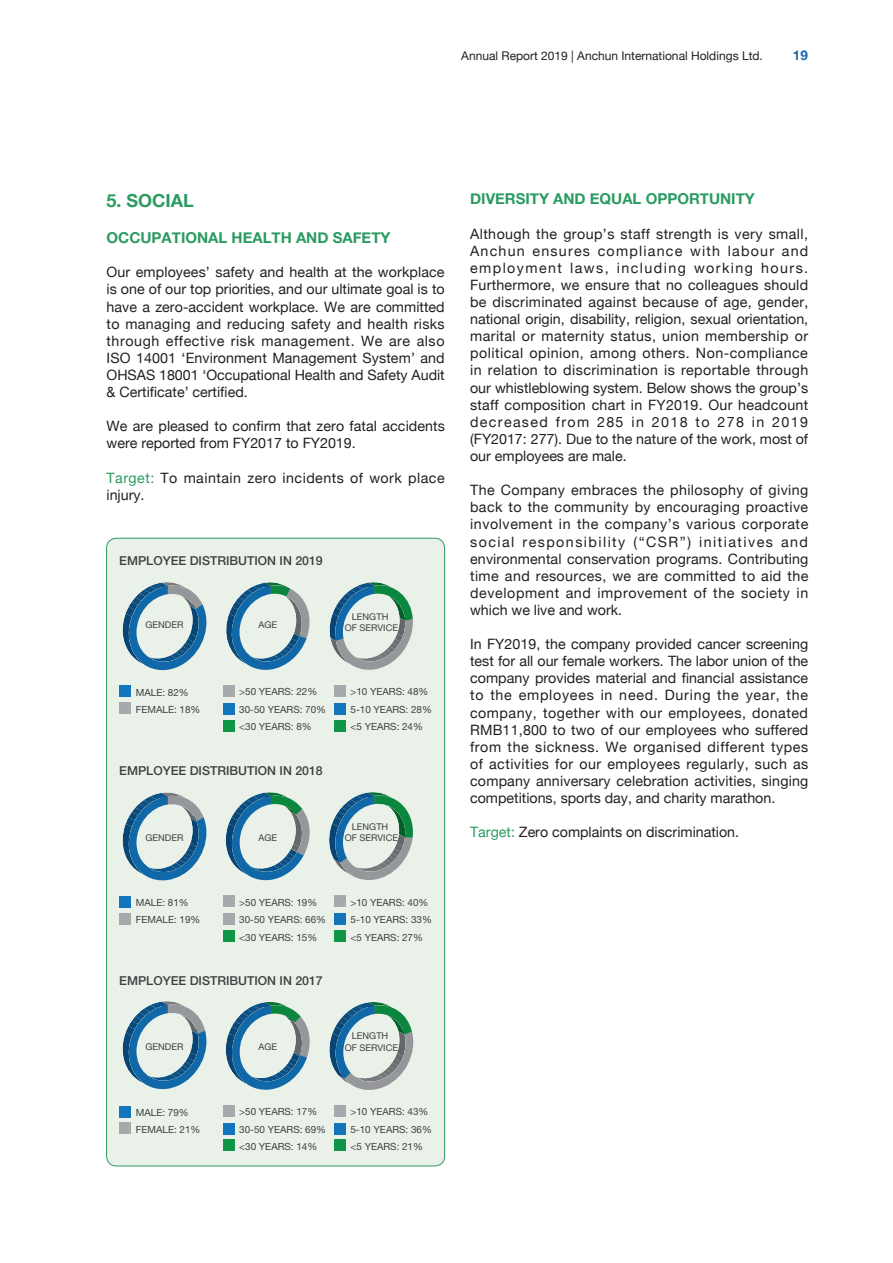
<style>
.page{position:relative;width:893px;height:1263px;background:#fff}
.page>*{position:absolute;margin:0;border:0;box-sizing:border-box;transform-origin:0 0}
.t1{font:700 18px "Helvetica Neue";color:#2b9b61}
.t2{font:700 15px "Helvetica Neue";color:#2b9b61}
.t3{font:14.25px/17.1px "Helvetica Neue";color:#231f20;text-align:justify}
.t4{font:14.25px/17.1px "Helvetica Neue";letter-spacing:.035em;color:#231f20}
.t5{font:700 13.5px "Helvetica Neue";color:#1768b4}
.t6{font:500 12.3px "Helvetica Neue";color:#413f41}
.t7{font:12px "Helvetica Neue";color:#231f20}
.t8{font:9.9px/17px "Helvetica Neue";color:#413f41}
.t9{font:9.3px/11.1px "Helvetica Neue";color:#413f41;text-align:center}
.s1{color:#2b9b61}
</style>
<div class="page">
<div style="left:107px;top:538px;width:338px;height:628px;background:#e9f1e9;border-radius:10px"></div>
<div style="left:119px;top:896px;width:11px;height:11px;background:#1375bc"></div>
<div style="left:119px;top:913px;width:11px;height:11px;background:#a7a9ac"></div>
<div style="left:119px;top:1106px;width:11px;height:11px;background:#1375bc"></div>
<div style="left:119px;top:1123px;width:11px;height:11px;background:#a7a9ac"></div>
<div style="left:223px;top:913px;width:11px;height:11px;background:#a7a9ac"></div>
<div style="left:223px;top:931px;width:11px;height:11px;background:#0e9547"></div>
<div style="left:223px;top:1123px;width:11px;height:11px;background:#1375bc"></div>
<div style="left:223px;top:1140px;width:11px;height:11px;background:#0e9547"></div>
<div style="left:334px;top:913px;width:11px;height:11px;background:#1375bc"></div>
<div style="left:334px;top:931px;width:11px;height:11px;background:#0e9547"></div>
<div style="left:334px;top:1123px;width:11px;height:11px;background:#1375bc"></div>
<div style="left:334px;top:1140px;width:11px;height:11px;background:#0e9547"></div>
<div style="left:119px;top:686px;width:11px;height:11px;background:#1375bc"></div>
<div style="left:119px;top:703px;width:11px;height:11px;background:#a7a9ac"></div>
<div style="left:223px;top:720px;width:11px;height:11px;background:#0e9547"></div>
<div style="left:334px;top:703px;width:11px;height:11px;background:#1375bc"></div>
<div style="left:334px;top:720px;width:11px;height:11px;background:#0e9547"></div>
<svg style="left:122px;top:582px;width:85px;height:89px"></svg>
<svg style="left:226px;top:582px;width:84px;height:88px"></svg>
<svg style="left:329px;top:582px;width:84px;height:88px"></svg>
<svg style="left:122px;top:792px;width:85px;height:89px"></svg>
<svg style="left:226px;top:792px;width:84px;height:89px"></svg>
<svg style="left:329px;top:792px;width:84px;height:88px"></svg>
<svg style="left:122px;top:1001px;width:85px;height:89px"></svg>
<svg style="left:226px;top:1002px;width:84px;height:88px"></svg>
<svg style="left:329px;top:1002px;width:85px;height:88px"></svg>
<div style="left:223px;top:685px;width:11px;height:11px;background:#a7a9ac"></div>
<div style="left:223px;top:703px;width:11px;height:11px;background:#1375bc"></div>
<div style="left:334px;top:685px;width:11px;height:11px;background:#a7a9ac"></div>
<div style="left:223px;top:896px;width:11px;height:11px;background:#a7a9ac"></div>
<div style="left:334px;top:896px;width:11px;height:11px;background:#a7a9ac"></div>
<div style="left:223px;top:1105px;width:11px;height:12px;background:#a7a9ac"></div>
<div style="left:334px;top:1105px;width:11px;height:12px;background:#a7a9ac"></div>
<p class="t7" style="left:461px;top:45px;width:303px">Annual Report 2019 | Anchun International Holdings Ltd.</p>
<p class="t5" style="left:793px;top:43px;width:17px">19</p>
<p class="t1" style="left:107px;top:184px;width:89px">5. SOCIAL</p>
<p class="t2" style="left:107px;top:224px;width:285px">OCCUPATIONAL HEALTH AND SAFETY</p>
<p class="t3" style="left:107px;top:263px;width:340px">Our employees’ safety and health at the workplace is one of our top priorities, and our ultimate goal is to have a zero-accident workplace. We are committed to managing and reducing safety and health risks through effective risk management. We are also ISO 14001 ‘Environment Management System’ and OHSAS 18001 ‘Occupational Health and Safety Audit &amp; Certificate’ certified.</p>
<p class="t3" style="left:107px;top:417px;width:340px">We are pleased to confirm that zero fatal accidents were reported from FY2017 to FY2019.</p>
<p class="t4" style="left:107px;top:468px;width:340px"><span class="s1">Target:</span> To maintain zero incidents of work place injury.</p>
<p class="t6" style="left:119px;top:551px;width:205px">EMPLOYEE DISTRIBUTION IN 2019</p>
<p class="t9" style="left:146px;top:620px;width:39px">GENDER</p>
<p class="t8" style="left:136px;top:684px;width:66px">MALE: 82%<br>FEMALE: 18%</p>
<p class="t9" style="left:259px;top:620px;width:20px">AGE</p>
<p class="t9" style="left:345px;top:611px;width:55px">LENGTH<br>OF SERVICE</p>
<p class="t8" style="left:239px;top:683px;width:88px;line-height:17.7px">&gt;50 YEARS: 22%<br>30-50 YEARS: 70%</p>
<p class="t8" style="left:350px;top:684px;width:79px">&gt;10 YEARS: 48%</p>
<p class="t8" style="left:350px;top:701px;width:83px">5-10 YEARS: 28% &lt;5 YEARS: 24%</p>
<p class="t8" style="left:239px;top:719px;width:74px">&lt;30 YEARS: 8%</p>
<p class="t6" style="left:119px;top:761px;width:205px">EMPLOYEE DISTRIBUTION IN 2018</p>
<p class="t9" style="left:146px;top:832px;width:39px">GENDER</p>
<p class="t9" style="left:259px;top:832px;width:20px">AGE</p>
<p class="t9" style="left:345px;top:822px;width:55px">LENGTH<br>OF SERVICE</p>
<p class="t8" style="left:136px;top:894px;width:66px">MALE: 81%<br>FEMALE: 19%</p>
<p class="t8" style="left:239px;top:894px;width:79px">&gt;50 YEARS: 19%</p>
<p class="t8" style="left:350px;top:894px;width:79px">&gt;10 YEARS: 40%</p>
<p class="t8" style="left:239px;top:912px;width:88px">30-50 YEARS: 66% &lt;30 YEARS: 15%</p>
<p class="t8" style="left:350px;top:912px;width:83px">5-10 YEARS: 33% &lt;5 YEARS: 27%</p>
<p class="t6" style="left:119px;top:971px;width:205px">EMPLOYEE DISTRIBUTION IN 2017</p>
<p class="t9" style="left:146px;top:1042px;width:39px">GENDER</p>
<p class="t9" style="left:259px;top:1042px;width:20px">AGE</p>
<p class="t9" style="left:345px;top:1031px;width:55px">LENGTH<br>OF SERVICE</p>
<p class="t8" style="left:136px;top:1104px;width:66px">MALE: 79%<br>FEMALE: 21%</p>
<p class="t8" style="left:239px;top:1104px;width:79px">&gt;50 YEARS: 17%</p>
<p class="t8" style="left:350px;top:1104px;width:79px">&gt;10 YEARS: 43%</p>
<p class="t8" style="left:239px;top:1122px;width:88px;line-height:16.5px">30-50 YEARS: 69% &lt;30 YEARS: 14%</p>
<p class="t8" style="left:350px;top:1122px;width:83px;line-height:16.5px">5-10 YEARS: 36% &lt;5 YEARS: 21%</p>
<p class="t2" style="left:470px;top:185px;width:286px">DIVERSITY AND EQUAL OPPORTUNITY</p>
<p class="t3" style="left:470px;top:224px;width:340px">Although the group’s staff strength is very small, Anchun ensures compliance with labour and employment laws, including working hours.<br>Furthermore, we ensure that no colleagues should be discriminated against because of age, gender, national origin, disability, religion, sexual orientation, marital or maternity status, union membership or political opinion, among others. Non-compliance in relation to discrimination is reportable through our whistleblowing system. Below shows the group’s staff composition chart in FY2019. Our headcount decreased from 285 in 2018 to 278 in 2019 (FY2017: 277). Due to the nature of the work, most of our employees are male.</p>
<p class="t3" style="left:470px;top:481px;width:340px">The Company embraces the philosophy of giving back to the community by encouraging proactive involvement in the company’s various corporate social responsibility (“CSR”) initiatives and environmental conservation programs. Contributing time and resources, we are committed to aid the development and improvement of the society in which we live and work.</p>
<p class="t3" style="left:470px;top:634px;width:340px">In FY2019, the company provided cancer screening test for all our female workers. The labor union of the company provides material and financial assistance to the employees in need. During the year, the company, together with our employees, donated RMB11,800 to two of our employees who suffered from the sickness. We organised different types of activities for our employees regularly, such as company anniversary celebration activities, singing competitions, sports day, and charity marathon.</p>
<p class="t3" style="left:470px;top:823px;width:270px"><span class="s1">Target:</span> Zero complaints on discrimination.</p>
</div>
